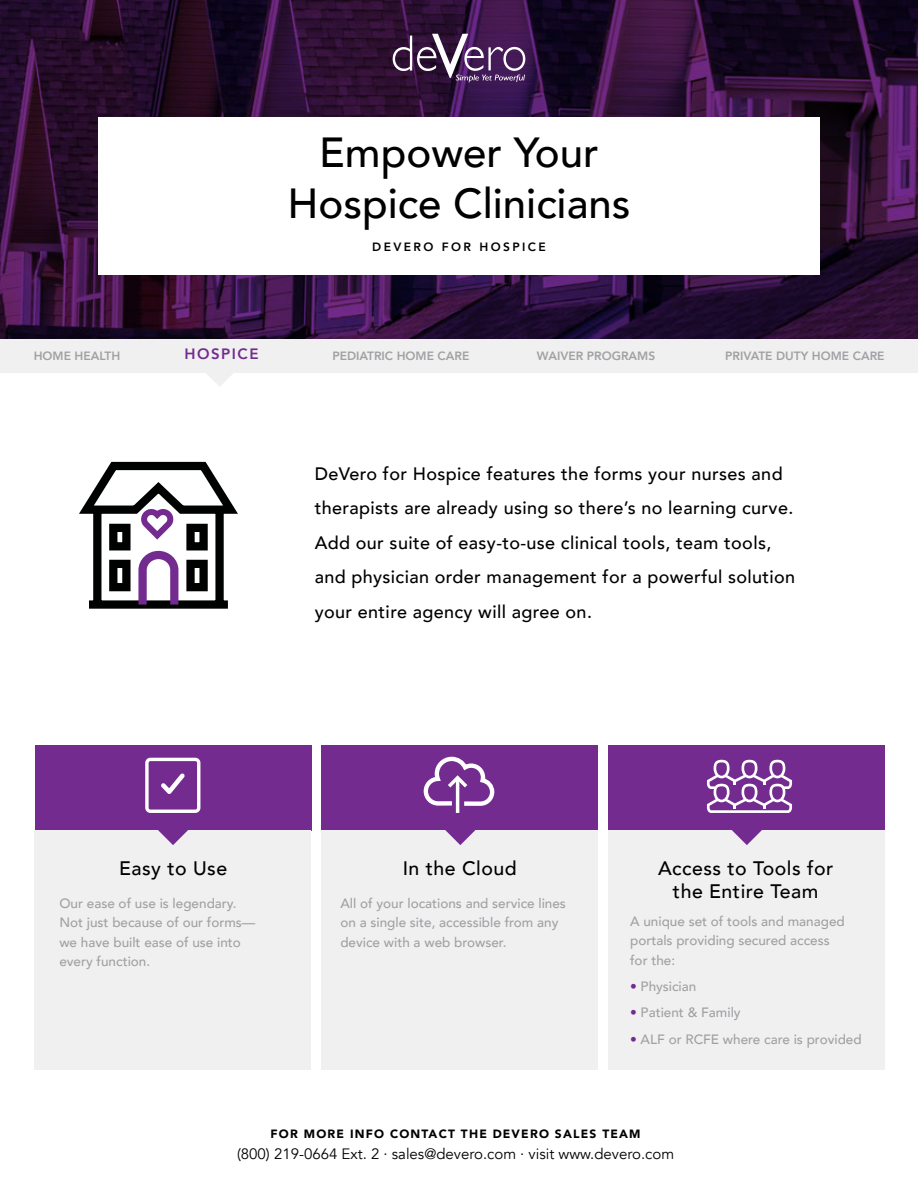
<style>
.page{position:relative;width:918px;height:1188px;background:#fff}
.page>*{position:absolute;margin:0;border:0;box-sizing:border-box;transform-origin:0 0}
.t1{font:500 42px/50.4px "Avenir";color:#000;text-align:center}
.t2{font:500 19.5px/23.4px "Avenir";letter-spacing:.025em;color:#000;text-align:center}
.t3{font:500 18px/34.5px "Avenir";letter-spacing:.02em;color:#000}
.t4{font:15px "Avenir";color:#000}
.t5{font:800 15px "Avenir";letter-spacing:.1em;color:#732b90}
.t6{font:500 13.5px/19.5px "Avenir";color:#a1a1a4}
.t7{font:800 12px "Avenir";color:#a1a1a4}
.t8{font:900 12px "Avenir";letter-spacing:.1em;color:#000}
.t9{font:800 12px "Avenir";letter-spacing:.2em;color:#000}
.s1{color:#732b90}
</style>
<div class="page">
<svg style="left:0;top:0;width:918px;height:339px;background:#2c1034"></svg>
<div style="left:35px;top:745px;width:277px;height:86px;background:#732b90"></div>
<div style="left:321px;top:745px;width:277px;height:86px;background:#732b90"></div>
<div style="left:608px;top:745px;width:277px;height:86px;background:#732b90"></div>
<div style="left:34px;top:831px;width:277px;height:239px;background:#f0f0f1"></div>
<div style="left:321px;top:831px;width:277px;height:239px;background:#f0f0f1"></div>
<div style="left:608px;top:831px;width:277px;height:239px;background:#f0f0f1"></div>
<svg style="left:393px;top:34px;width:132px;height:48px;background:#62456d"></svg>
<div style="left:98px;top:117px;width:722px;height:157px;background:#fff"></div>
<div style="left:0;top:339px;width:918px;height:34px;background:#f0f0f1"></div>
<svg style="left:206px;top:373px;width:27px;height:13px"></svg>
<svg style="left:155px;top:830px;width:35px;height:15px"></svg>
<svg style="left:443px;top:830px;width:35px;height:15px"></svg>
<svg style="left:729px;top:830px;width:35px;height:15px"></svg>
<hr style="left:456px;top:780px;width:3px;height:33px;background:#fff">
<svg style="left:423px;top:756px;width:72px;height:52px"></svg>
<svg style="left:145px;top:758px;width:55px;height:55px"></svg>
<svg style="left:707px;top:760px;width:85px;height:53px"></svg>
<svg style="left:79px;top:461px;width:159px;height:148px"></svg>
<h1 class="t1" style="left:288px;top:125px;width:345px">Empower Your<br>Hospice Clinicians</h1>
<p class="t9" style="left:372px;top:237px;width:175px">DEVERO FOR HOSPICE</p>
<p class="t7" style="left:34px;top:347px;width:88px">HOME HEALTH</p>
<p class="t5" style="left:185px;top:342px;width:75px">HOSPICE</p>
<p class="t7" style="left:332px;top:347px;width:138px">PEDIATRIC HOME CARE</p>
<p class="t7" style="left:537px;top:347px;width:120px">WAIVER PROGRAMS</p>
<p class="t7" style="left:725px;top:347px;width:161px">PRIVATE DUTY HOME CARE</p>
<p class="t3" style="left:315px;top:455px;width:482px">DeVero for Hospice features the forms your nurses and therapists are already using so there’s no learning curve.<br>Add our suite of easy-to-use clinical tools, team tools, and physician order management for a powerful solution your entire agency will agree on.</p>
<h2 class="t2" style="left:119px;top:856px;width:110px">Easy to Use</h2>
<p class="t6" style="left:59px;top:893px;width:198px">Our ease of use is legendary.<br>Not just because of our forms— we have built ease of use into every function.</p>
<h2 class="t2" style="left:403px;top:856px;width:116px">In the Cloud</h2>
<p class="t6" style="left:340px;top:893px;width:227px">All of your locations and service lines on a single site, accessible from any device with a web browser.</p>
<h2 class="t2" style="left:658px;top:856px;width:177px">Access to Tools for the Entire Team</h2>
<p class="t6" style="left:630px;top:911px;width:216px">A unique set of tools and managed portals providing secured access for the:</p>
<p class="t6" style="left:630px;top:976px;width:68px"><span class="s1">•</span> Physician</p>
<p class="t6" style="left:630px;top:1002px;width:112px"><span class="s1">•</span> Patient &amp; Family</p>
<p class="t6" style="left:630px;top:1028px;width:233px"><span class="s1">•</span> ALF or RCFE where care is provided</p>
<p class="t8" style="left:271px;top:1124px;width:372px">FOR MORE INFO CONTACT THE DEVERO SALES TEAM</p>
<p class="t4" style="left:237px;top:1145px;width:439px">(800) 219-0664 Ext. 2 · sales@devero.com · visit www.devero.com</p>
</div>
